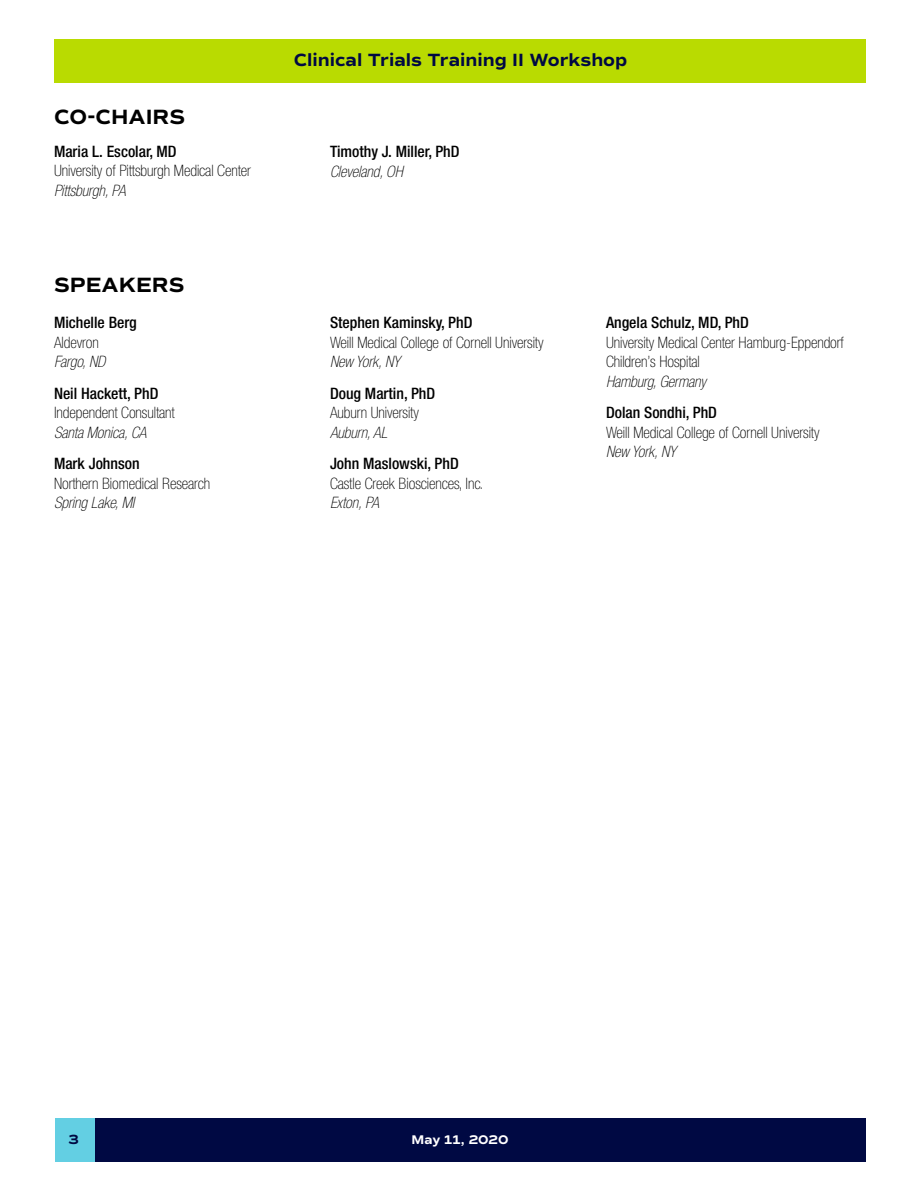
<style>
.page{position:relative;width:918px;height:1188px;background:#fff}
.page>*{position:absolute;margin:0;border:0;box-sizing:border-box;transform-origin:0 0}
.t1{font:700 21px "Commuters Sans";color:#000}
.t2{font:700 18px "Commuters Sans";color:#000943}
.t3{font:100 condensed 15.75px/19.5px "Helvetica Neue LT Std";letter-spacing:-.005em;color:#000}
.t4{font:500 condensed 15.75px "Helvetica Neue LT Std";color:#000}
.t5{font:italic 100 condensed 15.75px "Helvetica Neue LT Std";letter-spacing:-.005em;color:#000}
.t6{font:700 13.5px "Commuters Sans";color:#000943}
.t7{font:700 12.75px "Commuters Sans";color:#fff}
</style>
<div class="page">
<div style="left:54px;top:39px;width:811px;height:43px;background:#b9db01"></div>
<div style="left:95px;top:1119px;width:770px;height:43px;background:#000943"></div>
<div style="left:55px;top:1119px;width:40px;height:43px;background:#63cfe3"></div>
<h1 class="t1" style="left:54px;top:104px;width:133px">CO-CHAIRS</h1>
<p class="t4" style="left:54px;top:142px;width:124px">Maria L. Escolar, MD</p>
<p class="t3" style="left:54px;top:161px;width:199px">University of Pittsburgh Medical Center</p>
<p class="t5" style="left:54px;top:182px;width:73px">Pittsburgh, PA</p>
<h1 class="t1" style="left:54px;top:272px;width:132px">SPEAKERS</h1>
<p class="t4" style="left:54px;top:313px;width:84px">Michelle Berg</p>
<p class="t3" style="left:54px;top:332px;width:46px">Aldevron</p>
<p class="t5" style="left:54px;top:353px;width:53px">Fargo, ND</p>
<p class="t4" style="left:54px;top:384px;width:106px">Neil Hackett, PhD</p>
<p class="t3" style="left:54px;top:403px;width:122px">Independent Consultant</p>
<p class="t5" style="left:54px;top:423px;width:94px">Santa Monica, CA</p>
<p class="t4" style="left:54px;top:454px;width:87px">Mark Johnson</p>
<p class="t3" style="left:54px;top:473px;width:158px">Northern Biomedical Research</p>
<p class="t5" style="left:54px;top:494px;width:82px">Spring Lake, MI</p>
<p class="t2" style="left:294px;top:49px;width:335px">Clinical Trials Training II Workshop</p>
<p class="t4" style="left:330px;top:142px;width:131px">Timothy J. Miller, PhD</p>
<p class="t5" style="left:330px;top:162px;width:74px">Cleveland, OH</p>
<p class="t4" style="left:330px;top:313px;width:144px">Stephen Kaminsky, PhD</p>
<p class="t3" style="left:330px;top:332px;width:215px">Weill Medical College of Cornell University</p>
<p class="t5" style="left:330px;top:353px;width:72px">New York, NY</p>
<p class="t4" style="left:330px;top:384px;width:107px">Doug Martin, PhD</p>
<p class="t3" style="left:330px;top:403px;width:90px">Auburn University</p>
<p class="t5" style="left:330px;top:423px;width:59px">Auburn, AL</p>
<p class="t4" style="left:330px;top:454px;width:130px">John Maslowski, PhD</p>
<p class="t3" style="left:330px;top:473px;width:152px">Castle Creek Biosciences, Inc.</p>
<p class="t5" style="left:330px;top:494px;width:51px">Exton, PA</p>
<p class="t4" style="left:606px;top:313px;width:144px">Angela Schulz, MD, PhD</p>
<p class="t3" style="left:606px;top:332px;width:239px">University Medical Center Hamburg-Eppendorf<br>Children’s Hospital</p>
<p class="t5" style="left:606px;top:372px;width:102px">Hamburg, Germany</p>
<p class="t4" style="left:606px;top:403px;width:113px">Dolan Sondhi, PhD</p>
<p class="t3" style="left:606px;top:422px;width:215px">Weill Medical College of Cornell University</p>
<p class="t5" style="left:606px;top:443px;width:72px">New York, NY</p>
<p class="t6" style="left:69px;top:1132px;width:12px">3</p>
<p class="t7" style="left:412px;top:1132px;width:99px">May 11, 2020</p>
</div>
